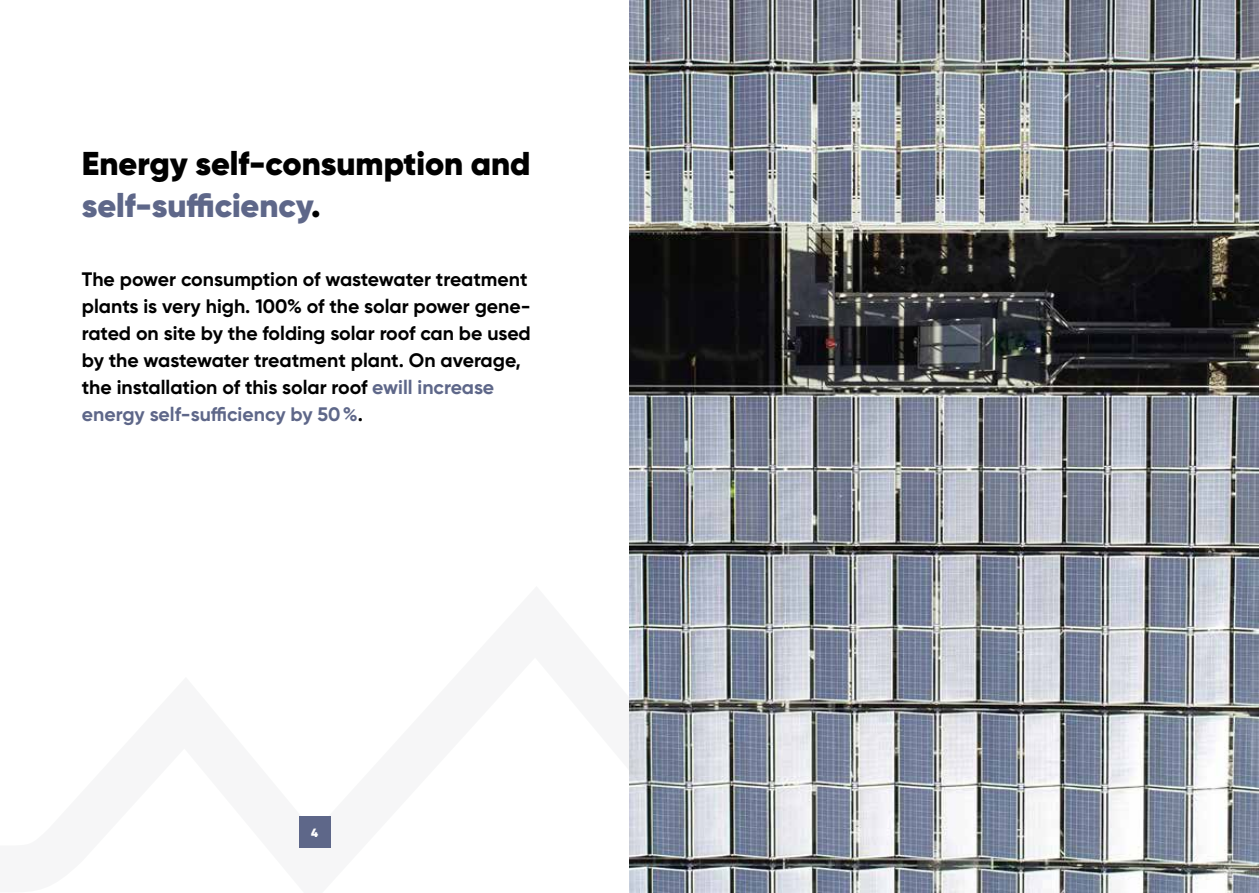
<style>
.page{position:relative;width:1259px;height:893px;background:#fff}
.page>*{position:absolute;margin:0;border:0;box-sizing:border-box;transform-origin:0 0}
.t1{font:900 33px/42px "Gilroy";color:#000}
.t2{font:700 19.5px/27px "Gilroy";color:#000}
.t3{font:900 12px "Gilroy";color:#fff}
.s1{color:#5e6789}
</style>
<div class="page">
<img style="left:629px;top:0;width:630px;height:893px">
<img style="left:629px;top:586px;width:63px;height:307px">
<div style="left:299px;top:816px;width:32px;height:32px;background:#5e6789"></div>
<h1 class="t1" style="left:82px;top:143px;width:450px">Energy self-consumption and <span class="s1">self-sufficiency</span>.</h1>
<p class="t2" style="left:82px;top:266px;width:450px">The power consumption of wastewater treatment plants is very high. 100% of the solar power gene&shy;rated on site by the folding solar roof can be used by the wastewater treatment plant. On average, the installation of this solar roof <span class="s1">ewill increase energy self-sufficiency by 50%</span>.</p>
<p class="t3" style="left:311px;top:825px;width:8px">4</p>
</div>
